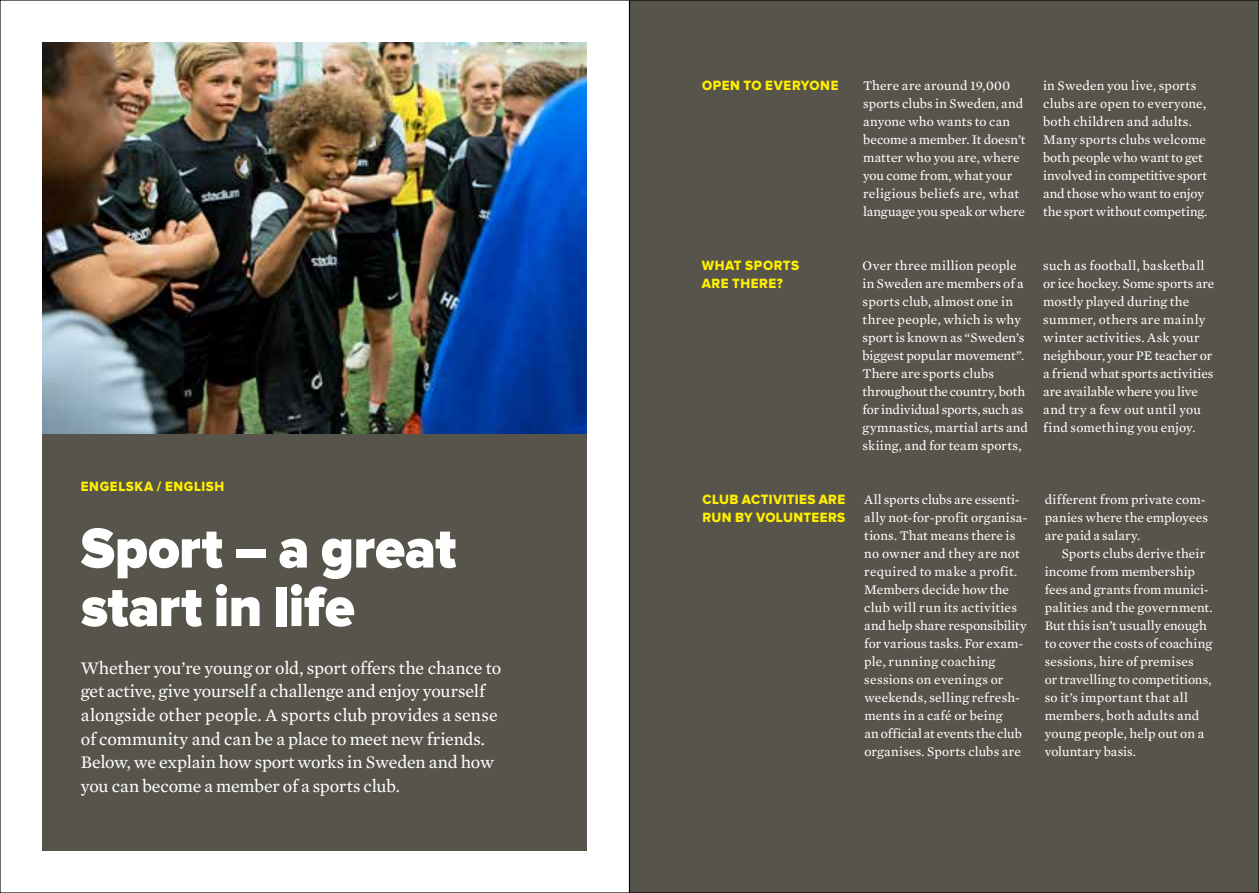
<style>
.page{position:relative;width:1259px;height:893px;background:#fff}
.page>*{position:absolute;margin:0;border:0;box-sizing:border-box;transform-origin:0 0}
.t1{font:900 58.5px/58.5px "Proxima Nova";letter-spacing:-.005em;color:#fff;scale:.95 1}
.t2{font:18px/23.5px "Mercury Text G2";letter-spacing:-.005em;color:#fff}
.t3{font:13.95px/18px "Proxima Nova Extrabld";letter-spacing:.035em;color:#fe0;scale:.95 1}
.t4{font:13.5px/18px "Mercury Text G2";letter-spacing:.01em;color:#fff}
</style>
<div class="page">
<div style="left:629px;top:0;width:630px;height:893px;background:#57544b"></div>
<div style="left:43px;top:432px;width:544px;height:418px;background:#57544b"></div>
<img style="left:43px;top:43px;width:544px;height:390px">
<p class="t3" style="left:81px;top:478px;width:153px">ENGELSKA / ENGLISH</p>
<h1 class="t1" style="left:81px;top:521px;width:397px">Sport – a great start in life</h1>
<p class="t2" style="left:81px;top:656px;width:422px">Whether you’re young or old, sport offers the chance to get active, give yourself a challenge and enjoy yourself alongside other people. A sports club provides a sense of community and can be a place to meet new friends.<br>Below, we explain how sport works in Sweden and how you can become a member of a sports club.</p>
<p class="t3" style="left:702px;top:77px;width:145px">OPEN TO EVERYONE</p>
<p class="t3" style="left:702px;top:257px;width:104px">WHAT SPORTS<br>ARE THERE?</p>
<p class="t4" style="left:863px;top:77px;width:164px">There are around 19,000 sports clubs in Sweden, and anyone who wants to can become a member. It doesn’t matter who you are, where you come from, what your religious beliefs are, what language you speak or where</p>
<p class="t4" style="left:1043px;top:76px;width:166px">in Sweden you live, sports clubs are open to everyone, both children and adults.<br>Many sports clubs welcome both people who want to get involved in competitive sport and those who want to enjoy the sport without competing.</p>
<p class="t4" style="left:862px;top:257px;width:167px">Over three million people in Sweden are members of a sports club, almost one in three people, which is why sport is known as “Sweden’s biggest popular movement”.<br>There are sports clubs throughout the country, both for individual sports, such as gymnastics, martial arts and skiing, and for team sports,</p>
<p class="t4" style="left:1043px;top:256px;width:173px">such as football, basketball or ice hockey. Some sports are mostly played during the summer, others are mainly winter activities. Ask your neighbour, your PE teacher or a friend what sports activities are available where you live and try a few out until you find something you enjoy.</p>
<p class="t3" style="left:702px;top:491px;width:152px">CLUB ACTIVITIES ARE<br>RUN BY VOLUNTEERS</p>
<p class="t4" style="left:864px;top:491px;width:164px">All sports clubs are essenti&shy;ally not-for-profit organisa&shy;tions. That means there is no owner and they are not required to make a profit.<br>Members decide how the club will run its activities and help share responsibility for various tasks. For exam&shy;ple, running coaching sessions on evenings or weekends, selling refresh&shy;ments in a café or being<br>an official at events the club organises. Sports clubs are</p>
<p class="t4" style="left:1044px;top:490px;width:165px">different from private com--- panies where the employees are paid a salary.</p>
<p class="t4" style="left:1044px;top:544px;width:169px;text-indent:17px">Sports clubs derive their income from membership fees and grants from munici&shy;palities and the government.<br>But this isn’t usually enough to cover the costs of coaching sessions, hire of premises<br>or travelling to competitions, so it’s important that all members, both adults and young people, help out on a voluntary basis.</p>
</div>
